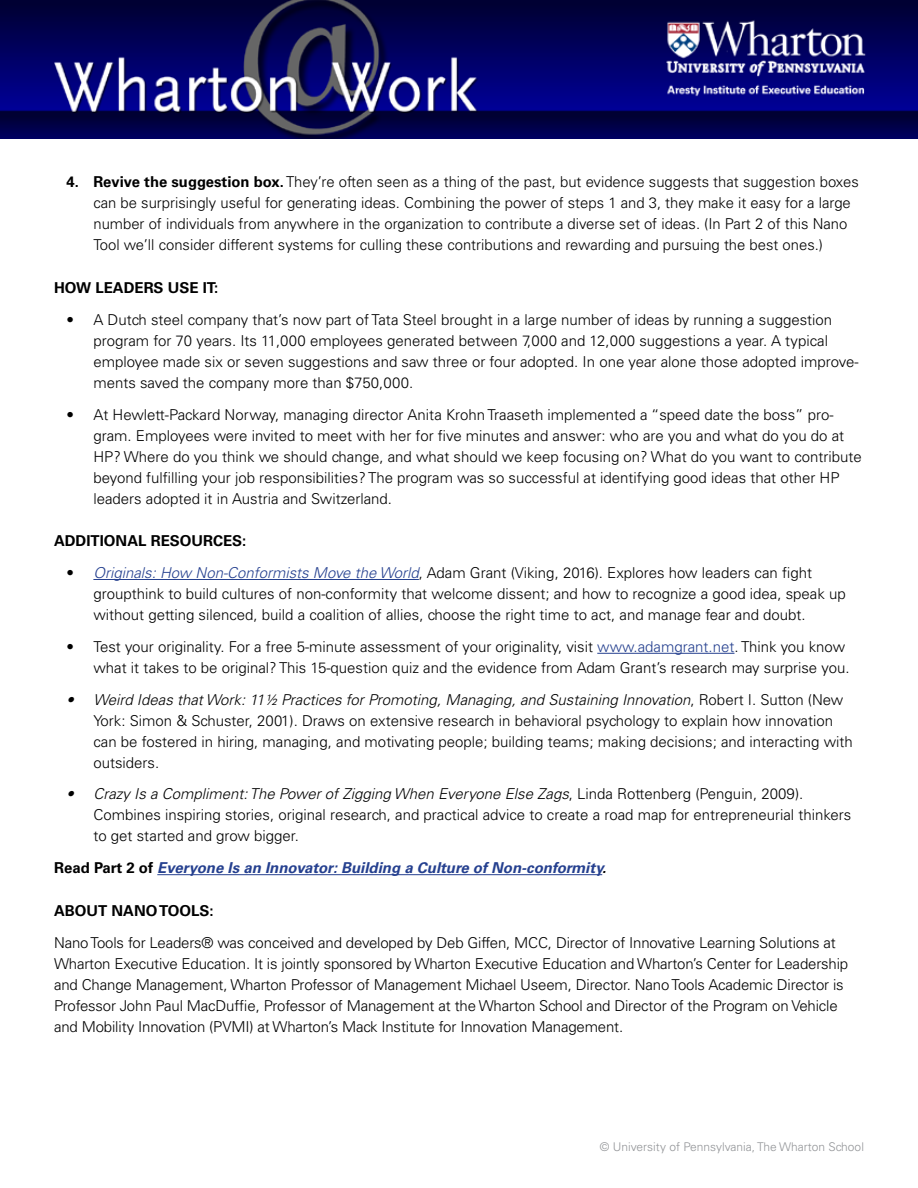
<style>
.page{position:relative;width:918px;height:1188px;background:#fff}
.page>*{position:absolute;margin:0;border:0;box-sizing:border-box;transform-origin:0 0}
.t1{font:300 15px/21px "Univers";color:#000}
.t2{font:italic 700 15px "Univers";color:#25408f}
.t3{font:700 15px "Univers";color:#000}
.t4{font:300 12px "Univers";color:#939598}
.s1{font-weight:700}
.s2{font-style:italic;color:#25408f}
.s3{color:#25408f}
.s4{font-style:italic}
.s5{font-style:normal;color:#000}
.s6{color:#000}
</style>
<div class="page">
<img style="left:0;top:0;width:918px;height:138px">
<hr style="left:93px;top:579px;width:326px;height:1px;background:#25408f">
<hr style="left:597px;top:653px;width:138px;height:1px;background:#25408f">
<hr style="left:157px;top:874px;width:445px;height:1px;background:#25408f">
<p class="t1" style="left:93px;top:172px;width:767px;text-indent:-27px"><span class="s1">4. Revive the suggestion box.</span> They’re often seen as a thing of the past, but evidence suggests that suggestion boxes can be surprisingly useful for generating ideas. Combining the power of steps 1 and 3, they make it easy for a large number of individuals from anywhere in the organization to contribute a diverse set of ideas. (In Part 2 of this Nano Tool we’ll consider different systems for culling these contributions and rewarding and pursuing the best ones.)</p>
<p class="t3" style="left:54px;top:279px;width:166px">HOW LEADERS USE IT:</p>
<p class="t1" style="left:93px;top:309px;width:767px;text-indent:-27px">• A Dutch steel company that’s now part of Tata Steel brought in a large number of ideas by running a suggestion program for 70 years. Its 11,000 employees generated between 7,000 and 12,000 suggestions a year. A typical employee made six or seven suggestions and saw three or four adopted. In one year alone those adopted improve&shy;ments saved the company more than $750,000.</p>
<p class="t1" style="left:93px;top:404px;width:770px;text-indent:-27px">• At Hewlett-Packard Norway, managing director Anita Krohn Traaseth implemented a “speed date the boss” pro&shy;gram. Employees were invited to meet with her for five minutes and answer: who are you and what do you do at HP? Where do you think we should change, and what should we keep focusing on? What do you want to contribute beyond fulfilling your job responsibilities? The program was so successful at identifying good ideas that other HP leaders adopted it in Austria and Switzerland.</p>
<p class="t3" style="left:54px;top:532px;width:194px">ADDITIONAL RESOURCES:</p>
<p class="t1" style="left:93px;top:562px;width:754px;text-indent:-27px">• <span class="s2">Originals: How Non-Conformists Move the World</span>, Adam Grant (Viking, 2016). Explores how leaders can fight groupthink to build cultures of non-conformity that welcome dissent; and how to recognize a good idea, speak up without getting silenced, build a coalition of allies, choose the right time to act, and manage fear and doubt.</p>
<p class="t1" style="left:66px;top:636px;width:785px;text-align:right">• Test your originality. For a free 5-minute assessment of your originality, visit <span class="s3">www.adamgrant.net</span>. Think you know what it takes to be original? This 15-question quiz and the evidence from Adam Grant’s research may surprise you.</p>
<p class="t1" style="left:93px;top:689px;width:761px;text-indent:-27px"><span class="s4">• Weird Ideas that Work: 11½ Practices for Promoting, Managing, and Sustaining Innovation</span>, Robert I. Sutton (New York: Simon &amp; Schuster, 2001). Draws on extensive research in behavioral psychology to explain how innovation can be fostered in hiring, managing, and motivating people; building teams; making decisions; and interacting with outsiders.</p>
<p class="t1" style="left:93px;top:784px;width:759px;text-indent:-27px"><span class="s4">• Crazy Is a Compliment: The Power of Zigging When Everyone Else Zags</span>, Linda Rottenberg (Penguin, 2009).<br>Combines inspiring stories, original research, and practical advice to create a road map for entrepreneurial thinkers to get started and grow bigger.</p>
<p class="t2" style="left:54px;top:859px;width:554px"><span class="s5">Read Part 2 of</span> Everyone Is an Innovator: Building a Culture of Non-conformity<span class="s6">.</span></p>
<p class="t3" style="left:54px;top:902px;width:161px">ABOUT NANO TOOLS:</p>
<p class="t1" style="left:54px;top:932px;width:796px">Nano Tools for Leaders® was conceived and developed by Deb Giffen, MCC, Director of Innovative Learning Solutions at Wharton Executive Education. It is jointly sponsored by Wharton Executive Education and Wharton’s Center for Leadership and Change Management, Wharton Professor of Management Michael Useem, Director. Nano Tools Academic Director is Professor John Paul MacDuffie, Professor of Management at the Wharton School and Director of the Program on Vehicle and Mobility Innovation (PVMI) at Wharton’s Mack Institute for Innovation Management.</p>
<p class="t4" style="left:600px;top:1140px;width:266px">© University of Pennsylvania, The Wharton School</p>
</div>
